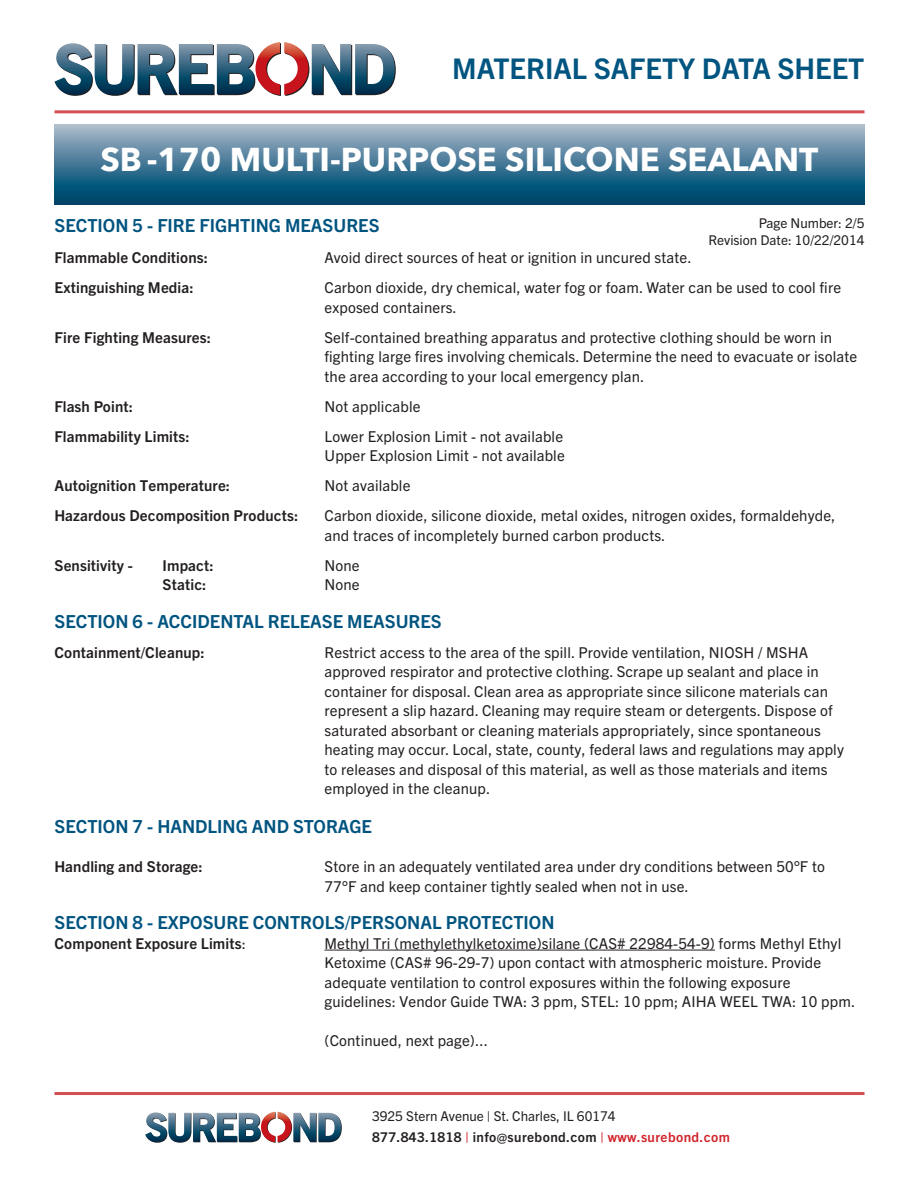
<style>
.page{position:relative;width:918px;height:1188px;background:#fff}
.page>*{position:absolute;margin:0;border:0;box-sizing:border-box;transform-origin:0 0}
.t1{font:700 33px "Avenir Next";color:#fff}
.t2{font:700 28.5px "Trade Gothic Next LT Pro";color:#005480}
.t3{font:700 18px "Trade Gothic Next LT Pro";color:#005480}
.t4{font:15px/19.5px "Trade Gothic Next LT Pro";letter-spacing:.01em;color:#231f20}
.t5{font:700 15px "Trade Gothic Next LT Pro";letter-spacing:.01em;color:#231f20}
.t6{font:13.5px/21px "Trade Gothic Next LT Pro";color:#231f20}
.s1{font-weight:400}
.s2{font-weight:700}
.s3{font-weight:700;color:#d1232a}
</style>
<div class="page">
<svg style="left:55px;top:42px;width:341px;height:54px"></svg>
<svg style="left:55px;top:125px;width:810px;height:79px;background:#457996"></svg>
<hr style="left:55px;top:110px;width:810px;height:3px;background:#d34f53">
<hr style="left:55px;top:1092px;width:810px;height:3px;background:#d34f53">
<svg style="left:145px;top:1112px;width:197px;height:31px"></svg>
<hr style="left:325px;top:950px;width:390px;height:1px;background:#231f20">
<h2 class="t2" style="left:452px;top:49px;width:414px">MATERIAL SAFETY DATA SHEET</h2>
<h1 class="t1" style="left:100px;top:131px;width:719px">SB -170 MULTI-PURPOSE SILICONE SEALANT</h1>
<p class="t3" style="left:55px;top:212px;width:327px">SECTION 5 - FIRE FIGHTING MEASURES</p>
<p class="t5" style="left:55px;top:247px;width:155px">Flammable Conditions:</p>
<p class="t4" style="left:325px;top:247px;width:369px">Avoid direct sources of heat or ignition in uncured state.</p>
<p class="t5" style="left:55px;top:277px;width:141px">Extinguishing Media:</p>
<p class="t4" style="left:325px;top:277px;width:518px">Carbon dioxide, dry chemical, water fog or foam. Water can be used to cool fire exposed containers.</p>
<p class="t5" style="left:55px;top:327px;width:158px">Fire Fighting Measures:</p>
<p class="t4" style="left:325px;top:326px;width:534px">Self-contained breathing apparatus and protective clothing should be worn in fighting large fires involving chemicals. Determine the need to evacuate or isolate the area according to your local emergency plan.</p>
<p class="t5" style="left:55px;top:396px;width:80px">Flash Point:</p>
<p class="t4" style="left:325px;top:395px;width:98px">Not applicable</p>
<p class="t5" style="left:55px;top:426px;width:137px">Flammability Limits:</p>
<p class="t4" style="left:325px;top:425px;width:242px">Lower Explosion Limit - not available<br>Upper Explosion Limit - not available</p>
<p class="t5" style="left:55px;top:475px;width:177px">Autoignition Temperature:</p>
<p class="t4" style="left:325px;top:475px;width:87px">Not available</p>
<p class="t5" style="left:55px;top:505px;width:245px">Hazardous Decomposition Products:</p>
<p class="t4" style="left:325px;top:505px;width:513px">Carbon dioxide, silicone dioxide, metal oxides, nitrogen oxides, formaldehyde, and traces of incompletely burned carbon products.</p>
<p class="t5" style="left:55px;top:555px;width:80px">Sensitivity -</p>
<p class="t5" style="left:163px;top:555px;width:53px">Impact:</p>
<p class="t4" style="left:325px;top:554px;width:37px">None</p>
<p class="t5" style="left:163px;top:574px;width:45px">Static:</p>
<p class="t4" style="left:325px;top:574px;width:37px">None</p>
<p class="t3" style="left:55px;top:608px;width:389px">SECTION 6 - ACCIDENTAL RELEASE MEASURES</p>
<p class="t5" style="left:55px;top:642px;width:152px">Containment/Cleanup:</p>
<p class="t4" style="left:325px;top:641px;width:521px">Restrict access to the area of the spill. Provide ventilation, NIOSH / MSHA approved respirator and protective clothing. Scrape up sealant and place in container for disposal. Clean area as appropriate since silicone materials can represent a slip hazard. Cleaning may require steam or detergents. Dispose of saturated absorbant or cleaning materials appropriately, since spontaneous heating may occur. Local, state, county, federal laws and regulations may apply to releases and disposal of this material, as well as those materials and items employed in the cleanup.</p>
<p class="t3" style="left:55px;top:814px;width:319px">SECTION 7 - HANDLING AND STORAGE</p>
<p class="t5" style="left:55px;top:856px;width:150px">Handling and Storage:</p>
<p class="t4" style="left:325px;top:856px;width:502px">Store in an adequately ventilated area under dry conditions between 50°F to<br>77°F and keep container tightly sealed when not in use.</p>
<p class="t3" style="left:55px;top:910px;width:501px">SECTION 8 - EXPOSURE CONTROLS/PERSONAL PROTECTION</p>
<p class="t5" style="left:55px;top:933px;width:193px">Component Exposure Limits<span class="s1">:</span></p>
<p class="t4" style="left:325px;top:932px;width:532px">Methyl Tri (methylethylketoxime)silane (CAS# 22984-54-9) forms Methyl Ethyl Ketoxime (CAS# 96-29-7) upon contact with atmospheric moisture. Provide adequate ventilation to control exposures within the following exposure guidelines: Vendor Guide TWA: 3 ppm, STEL: 10 ppm; AIHA WEEL TWA: 10 ppm.</p>
<p class="t4" style="left:325px;top:1030px;width:165px">(Continued, next page)...</p>
<p class="t6" style="left:708px;top:214px;width:158px;line-height:16.2px;text-align:right">Page Number: 2/5<br>Revision Date: 10/22/2014</p>
<p class="t6" style="left:372px;top:1105px;width:359px">3925 Stern Avenue | St. Charles, IL 60174<br><span class="s2">877.843.1818</span> <span class="s3">|</span> <span class="s2">info@surebond.com</span> <span class="s3">| www.surebond.com</span></p>
</div>
